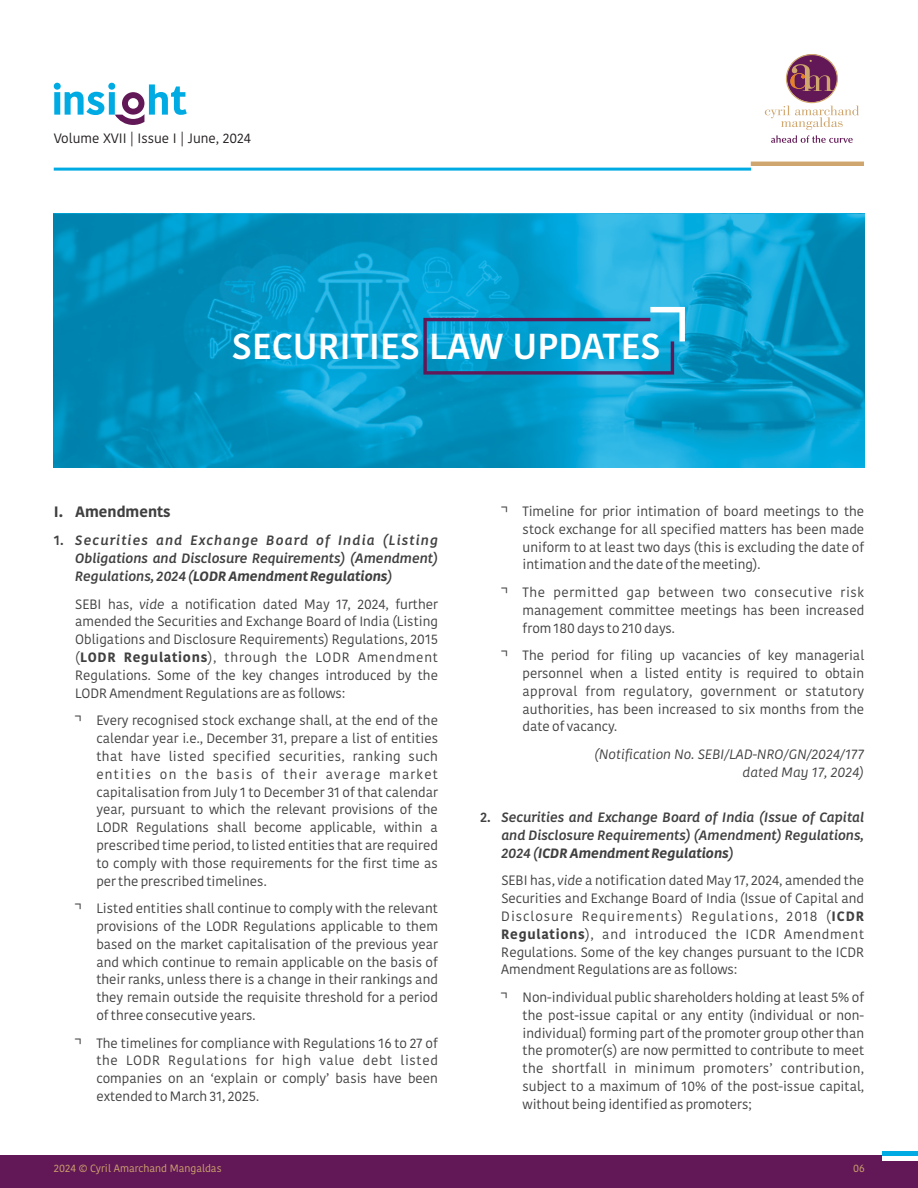
<style>
.page{position:relative;width:918px;height:1188px;background:#fff}
.page>*{position:absolute;margin:0;border:0;box-sizing:border-box;transform-origin:0 0}
.t1{font:600 36px "Kohinoor";color:#fff}
.t2{font:700 15px "Kohinoor";color:#404041}
.t3{font:13.5px/17.9px "Kohinoor";color:#404041;text-align:justify}
.t4{font:italic 600 13.5px/17.9px "Kohinoor";color:#404041;text-align:justify}
.t5{font:italic 13.5px/17.9px "Kohinoor";color:#404041;text-align:right}
.t6{font:13.5px "Kohinoor";color:#231f20}
.t7{font:10.5px "Kohinoor";color:#cfa66d}
.s1{font-style:normal}
.s2{font-weight:700}
.s3{font-style:italic}
</style>
<div class="page">
<div style="left:0;top:1156px;width:918px;height:32px;background:#621856"></div>
<div style="left:882px;top:1151px;width:36px;height:5px;background:#00abe3"></div>
<div style="left:882px;top:1156px;width:36px;height:5px;background:#fff"></div>
<hr style="left:54px;top:168px;width:697px;height:3px;background:#00abe3">
<hr style="left:751px;top:162px;width:113px;height:4px;background:#cfa66d">
<svg style="left:765px;top:54px;width:94px;height:89px"></svg>
<div style="left:54px;top:214px;width:810px;height:254px;background:#00abe3;opacity:.75"></div>
<svg style="left:423px;top:307px;width:262px;height:68px;background:#1797c8"></svg>
<svg style="left:54px;top:83px;width:133px;height:42px"></svg>
<p class="t6" style="left:54px;top:133px;width:199px">Volume XVII | Issue I | June, 2024</p>
<h1 class="t1" style="left:232px;top:332px;width:430px">SECURITIES LAW UPDATES</h1>
<p class="t2" style="left:54px;top:506px;width:118px">I. Amendments</p>
<p class="t4" style="left:75px;top:533px;width:364px;text-indent:-21px"><span class="s1">1.</span> Securities and Exchange Board of India (Listing Obligations and Disclosure Requirements) (Amendment)<br>Regulations, 2024 (<span class="s2">LODR Amendment Regulations</span>)</p>
<p class="t3" style="left:75px;top:596px;width:364px">SEBI has, <span class="s3">vide</span> a notification dated May 17, 2024, further amended the Securities and Exchange Board of India (Listing Obligations and Disclosure Requirements) Regulations, 2015 (<span class="s2">LODR Regulations</span>), through the LODR Amendment Regulations. Some of the key changes introduced by the LODR Amendment Regulations are as follows:</p>
<p class="t3" style="left:96px;top:713px;width:343px;text-indent:-21px">• Every recognised stock exchange shall, at the end of the calendar year i.e., December 31, prepare a list of entities that have listed specified securities, ranking such entities on the basis of their average market capitalisation from July 1 to December 31 of that calendar year, pursuant to which the relevant provisions of the LODR Regulations shall become applicable, within a prescribed time period, to listed entities that are required to comply with those requirements for the first time as per the prescribed timelines.</p>
<p class="t3" style="left:96px;top:900px;width:343px;text-indent:-21px">• Listed entities shall continue to comply with the relevant provisions of the LODR Regulations applicable to them based on the market capitalisation of the previous year and which continue to remain applicable on the basis of their ranks, unless there is a change in their rankings and they remain outside the requisite threshold for a period of three consecutive years.</p>
<p class="t3" style="left:96px;top:1035px;width:343px;text-indent:-21px">• The timelines for compliance with Regulations 16 to 27 of the LODR Regulations for high value debt listed companies on an ‘explain or comply’ basis have been extended to March 31, 2025.</p>
<p class="t7" style="left:54px;top:1165px;width:169px">2024 © Cyril Amarchand Mangaldas</p>
<p class="t3" style="left:523px;top:503px;width:343px;text-indent:-21px">• Timeline for prior intimation of board meetings to the stock exchange for all specified matters has been made uniform to at least two days (this is excluding the date of intimation and the date of the meeting).</p>
<p class="t3" style="left:523px;top:584px;width:343px;text-indent:-21px">• The permitted gap between two consecutive risk management committee meetings has been increased from 180 days to 210 days.</p>
<p class="t3" style="left:523px;top:647px;width:343px;text-indent:-21px">• The period for filing up vacancies of key managerial personnel when a listed entity is required to obtain approval from regulatory, government or statutory authorities, has been increased to six months from the date of vacancy.</p>
<p class="t5" style="left:595px;top:746px;width:271px">(Notification No. SEBI/LAD-NRO/GN/2024/177 dated May 17, 2024)</p>
<p class="t4" style="left:501px;top:809px;width:364px;text-indent:-21px"><span class="s1">2.</span> Securities and Exchange Board of India (Issue of Capital and Disclosure Requirements) (Amendment) Regulations, 2024 (<span class="s2">ICDR Amendment Regulations</span>)</p>
<p class="t3" style="left:501px;top:873px;width:364px">SEBI has, <span class="s3">vide</span> a notification dated May 17, 2024, amended the Securities and Exchange Board of India (Issue of Capital and Disclosure Requirements) Regulations, 2018 (<span class="s2">ICDR Regulations</span>), and introduced the ICDR Amendment Regulations. Some of the key changes pursuant to the ICDR Amendment Regulations are as follows:</p>
<p class="t3" style="left:523px;top:989px;width:343px;text-indent:-21px">• Non-individual public shareholders holding at least 5% of the post-issue capital or any entity (individual or non&shy;individual) forming part of the promoter group other than the promoter(s) are now permitted to contribute to meet the shortfall in minimum promoters’ contribution, subject to a maximum of 10% of the post-issue capital, without being identified as promoters;</p>
<p class="t7" style="left:853px;top:1164px;width:13px">06</p>
</div>
